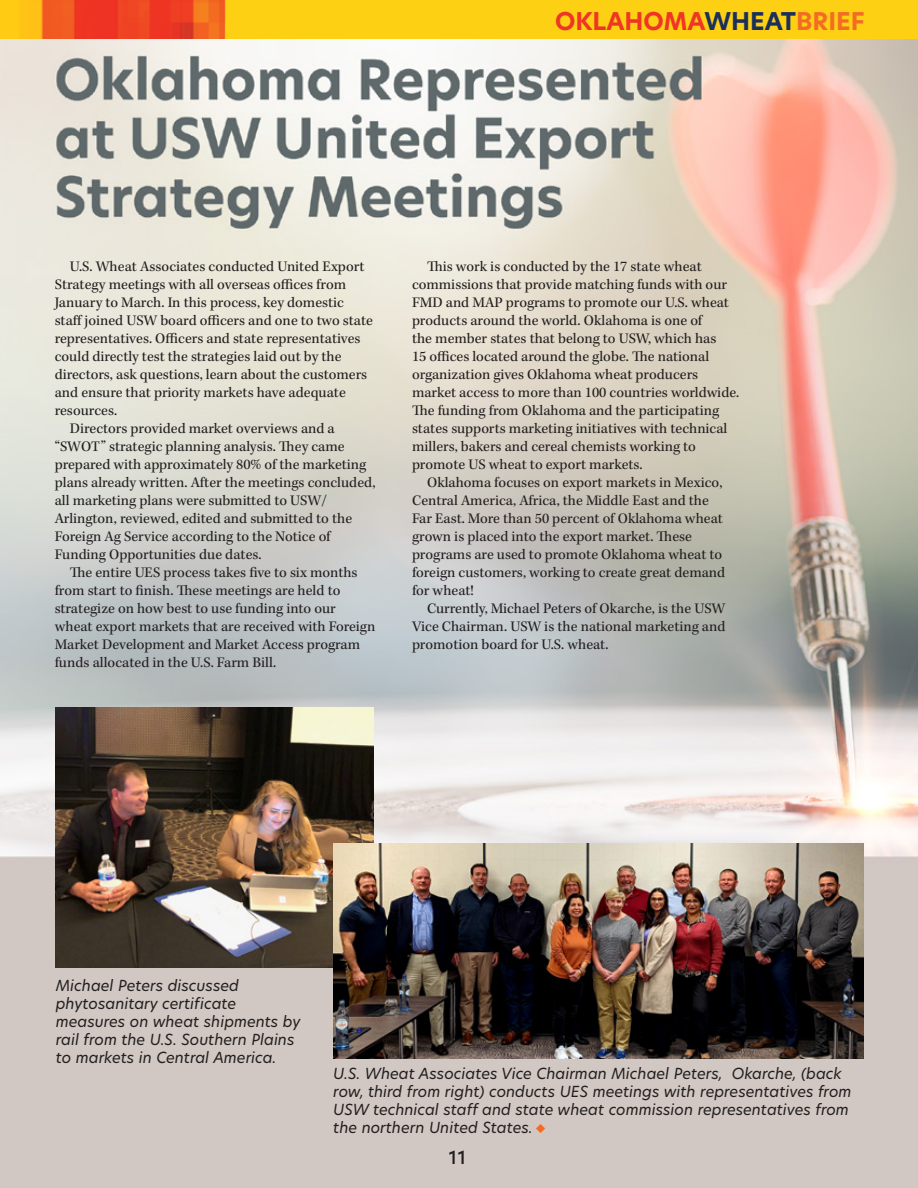
<style>
.page{position:relative;width:918px;height:1188px;background:#fff}
.page>*{position:absolute;margin:0;border:0;box-sizing:border-box;transform-origin:0 0}
.Cover_TOC{font:700 24px "New Hero";color:#ef3525}
.Cover_TOC-2{font:500 18px "New Hero";color:#231f20}
.body{font:15px/18px "Kepler Std";color:#231f20}
.Cutline{font:italic 15px/18px "New Hero";color:#231f20}
.s1{color:#1a2f5a}
.s2{color:#f36b25}
.s3{font-family:"Dingthings 3 Normal";font-style:normal;font-size:16.5px;color:#f36b25}
</style>
<div class="page">
<img style="left:0;top:39px;width:918px;height:1149px">
<img style="left:0;top:0;width:918px;height:39px">
<img style="left:56px;top:707px;width:318px;height:261px">
<img style="left:333px;top:844px;width:530px;height:214px">
<p class="Cover_TOC" style="left:555px;top:5px;width:311px">OKLAHOMA<span class="s1">WHEAT</span><span class="s2">BRIEF</span></p>
<p class="body" style="left:55px;top:258px;width:320px;text-indent:15px">U.S. Wheat Associates conducted United Export Strategy meetings with all overseas offices from January to March. In this process, key domestic staff joined USW board officers and one to two state representatives. Officers and state representatives could directly test the strategies laid out by the directors, ask questions, learn about the customers and ensure that priority markets have adequate resources.</p>
<p class="body" style="left:55px;top:420px;width:322px;text-indent:15px">Directors provided market overviews and a “SWOT” strategic planning analysis. They came prepared with approximately 80% of the marketing plans already written. After the meetings concluded, all marketing plans were submitted to USW/ Arlington, reviewed, edited and submitted to the Foreign Ag Service according to the Notice of Funding Opportunities due dates.</p>
<p class="body" style="left:55px;top:564px;width:322px;text-indent:15px">The entire UES process takes five to six months from start to finish. These meetings are held to strategize on how best to use funding into our wheat export markets that are received with Foreign Market Development and Market Access program funds allocated in the U.S. Farm Bill.</p>
<p class="body" style="left:412px;top:258px;width:329px;text-indent:15px">This work is conducted by the 17 state wheat commissions that provide matching funds with our FMD and MAP programs to promote our U.S. wheat products around the world. Oklahoma is one of<br>the member states that belong to USW, which has<br>15 offices located around the globe. The national organization gives Oklahoma wheat producers market access to more than 100 countries worldwide.<br>The funding from Oklahoma and the participating states supports marketing initiatives with technical millers, bakers and cereal chemists working to promote US wheat to export markets.</p>
<p class="body" style="left:412px;top:474px;width:315px;text-indent:15px">Oklahoma focuses on export markets in Mexico, Central America, Africa, the Middle East and the Far East. More than 50 percent of Oklahoma wheat grown is placed into the export market. These programs are used to promote Oklahoma wheat to foreign customers, working to create great demand for wheat!</p>
<p class="body" style="left:412px;top:600px;width:315px;text-align:justify;text-indent:15px">Currently, Michael Peters of Okarche, is the USW Vice Chairman. USW is the national marketing and promotion board for U.S. wheat.</p>
<p class="Cutline" style="left:56px;top:976px;width:246px">Michael Peters discussed phytosanitary certificate measures on wheat shipments by rail from the U.S. Southern Plains to markets in Central America.</p>
<p class="Cutline" style="left:333px;top:1064px;width:520px">U.S. Wheat Associates Vice Chairman Michael Peters, Okarche, (back row, third from right) conducts UES meetings with representatives from USW technical staff and state wheat commission representatives from the northern United States. <span class="s3">u</span></p>
<p class="Cover_TOC-2" style="left:449px;top:1145px;width:19px">11</p>
</div>
